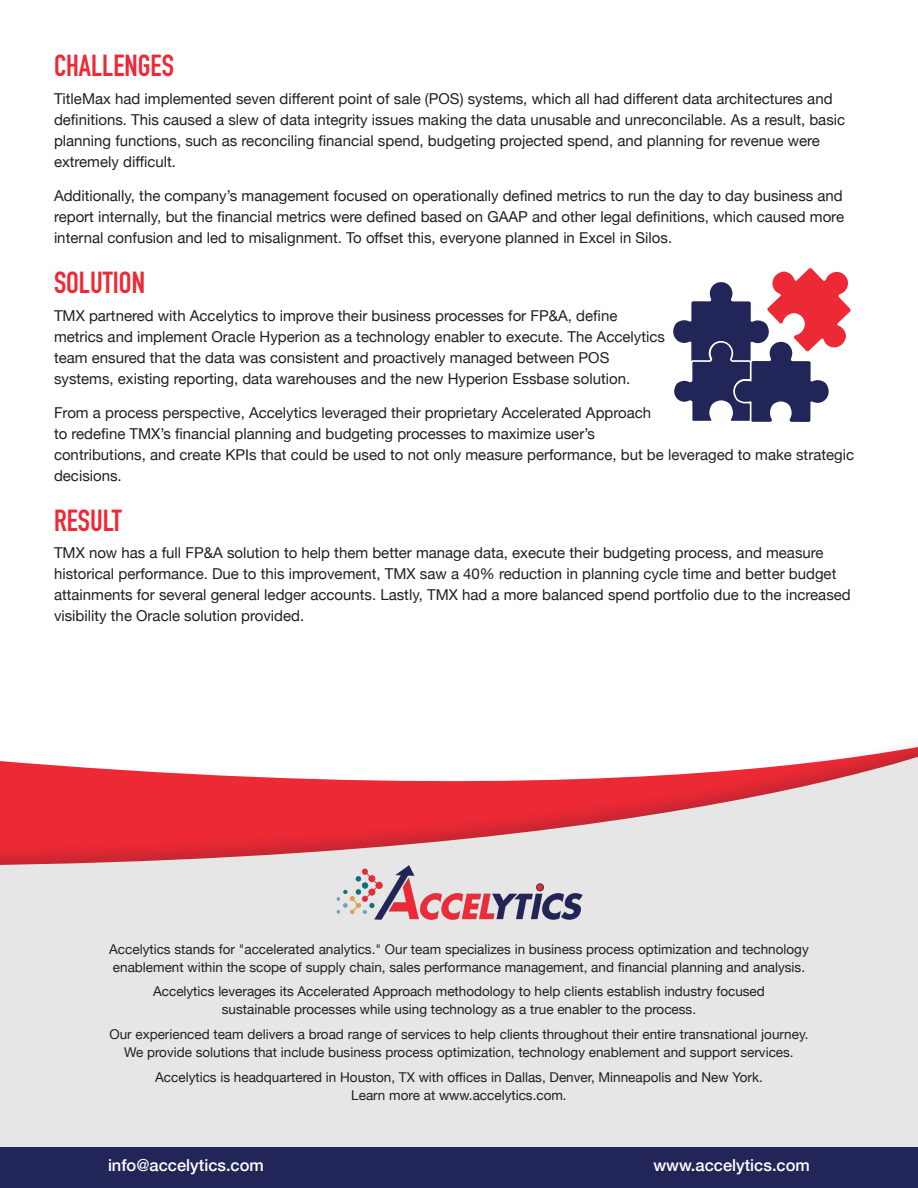
<style>
.page{position:relative;width:918px;height:1188px;background:#fff}
.page>*{position:absolute;margin:0;border:0;box-sizing:border-box;transform-origin:0 0}
.t1{font:700 30px "DIN Condensed";color:#ee2936}
.t2{font:500 16.5px "Helvetica Neue";color:#fff}
.t3{font:15px/21px "Helvetica Neue";color:#231f20}
.t4{font:13.5px "Helvetica Neue";color:#231f20}
</style>
<div class="page">
<svg style="left:0;top:744px;width:918px;height:404px;background:#e7cacc"></svg>
<img style="left:336px;top:863px;width:246px;height:60px">
<div style="left:0;top:1148px;width:918px;height:40px;background:#212558"></div>
<svg style="left:673px;top:268px;width:178px;height:154px"></svg>
<p class="t1" style="left:54px;top:45px;width:121px">CHALLENGES</p>
<p class="t3" style="left:54px;top:89px;width:793px">TitleMax had implemented seven different point of sale (POS) systems, which all had different data architectures and definitions. This caused a slew of data integrity issues making the data unusable and unreconcilable. As a result, basic planning functions, such as reconciling financial spend, budgeting projected spend, and planning for revenue were extremely difficult.</p>
<p class="t3" style="left:54px;top:186px;width:792px;text-align:justify">Additionally, the company’s management focused on operationally defined metrics to run the day to day business and report internally, but the financial metrics were defined based on GAAP and other legal definitions, which caused more internal confusion and led to misalignment. To offset this, everyone planned in Excel in Silos.</p>
<p class="t1" style="left:54px;top:262px;width:93px">SOLUTION</p>
<p class="t3" style="left:54px;top:306px;width:612px">TMX partnered with Accelytics to improve their business processes for FP&amp;A, define metrics and implement Oracle Hyperion as a technology enabler to execute. The Accelytics team ensured that the data was consistent and proactively managed between POS systems, existing reporting, data warehouses and the new Hyperion Essbase solution.</p>
<p class="t3" style="left:54px;top:403px;width:802px">From a process perspective, Accelytics leveraged their proprietary Accelerated Approach<br>to redefine TMX’s financial planning and budgeting processes to maximize user’s<br>contributions, and create KPIs that could be used to not only measure performance, but be leveraged to make strategic decisions.</p>
<p class="t1" style="left:54px;top:500px;width:69px">RESULT</p>
<p class="t3" style="left:54px;top:543px;width:798px">TMX now has a full FP&amp;A solution to help them better manage data, execute their budgeting process, and measure historical performance. Due to this improvement, TMX saw a 40% reduction in planning cycle time and better budget attainments for several general ledger accounts. Lastly, TMX had a more balanced spend portfolio due to the increased visibility the Oracle solution provided.</p>
<p class="t4" style="left:109px;top:939px;width:701px">Accelytics stands for "accelerated analytics." Our team specializes in business process optimization and technology</p>
<p class="t4" style="left:113px;top:957px;width:694px">enablement within the scope of supply chain, sales performance management, and financial planning and analysis.</p>
<p class="t4" style="left:153px;top:982px;width:613px">Accelytics leverages its Accelerated Approach methodology to help clients establish industry focused</p>
<p class="t4" style="left:222px;top:1000px;width:476px">sustainable processes while using technology as a true enabler to the process.</p>
<p class="t4" style="left:109px;top:1024px;width:701px">Our experienced team delivers a broad range of services to help clients throughout their entire transnational journey.</p>
<p class="t4" style="left:124px;top:1042px;width:671px">We provide solutions that include business process optimization, technology enablement and support services.</p>
<p class="t4" style="left:155px;top:1067px;width:609px">Accelytics is headquartered in Houston, TX with offices in Dallas, Denver, Minneapolis and New York.</p>
<p class="t4" style="left:351px;top:1085px;width:217px">Learn more at www.accelytics.com.</p>
<p class="t2" style="left:108px;top:1152px;width:157px">info@accelytics.com</p>
<p class="t2" style="left:653px;top:1152px;width:158px">www.accelytics.com</p>
</div>
